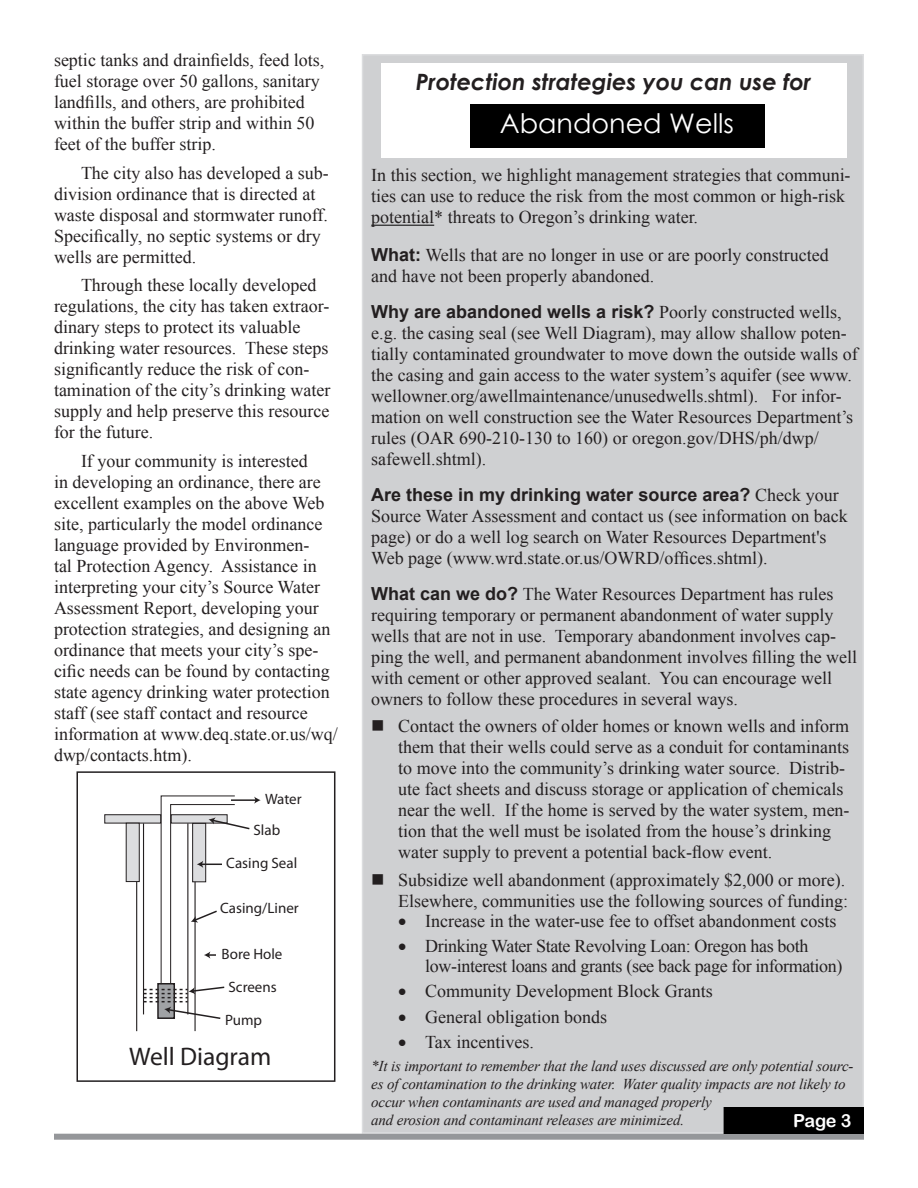
<style>
.page{position:relative;width:918px;height:1188px;background:#fff}
.page>*{position:absolute;margin:0;border:0;box-sizing:border-box;transform-origin:0 0}
.Body{font:27px "Century Gothic";color:#fff}
.t1{font:25.5px "Myriad Pro";color:#231f20}
.Body-2{font:italic 700 22.5px "Century Gothic";color:#231f20}
.Body-3{font:18px/21px "Times New Roman";color:#231f20}
.Body_no_Indent{font:18px/21px "Times New Roman";color:#231f20}
.Body-4{font:18px/19.5px "Times New Roman";letter-spacing:-.02em;color:#231f20}
.Vol__Info_Reverse{font:18px "Arial Rounded MT Bold";color:#fff}
.Body-5{font:italic 15px/18px "Times New Roman";letter-spacing:-.01em;color:#231f20}
.t2{font:15px/30.8px "Myriad Pro";color:#231f20}
.s1{font-family:"Arial";font-weight:700}
</style>
<div class="page">
<div style="left:362px;top:54px;width:502px;height:1080px;background:#cfd0d2;border:2px solid #dcdddf"></div>
<div style="left:381px;top:63px;width:466px;height:95px;background:#fff"></div>
<div style="left:54px;top:1134px;width:810px;height:6px;background:#95979a"></div>
<div style="left:724px;top:1108px;width:139px;height:25px;background:#000"></div>
<div style="left:724px;top:1107px;width:140px;height:27px;border:2px solid #000"></div>
<hr style="left:371px;top:225px;width:63px;height:1px;background:#000">
<div style="left:470px;top:105px;width:294px;height:43px;background:#000"></div>
<div style="left:104px;top:814px;width:57px;height:9px;background:#dcdddf;border:1px solid #231f20"></div>
<div style="left:126px;top:823px;width:14px;height:59px;background:#dcdddf;border:1px solid #231f20"></div>
<hr style="left:143px;top:823px;width:1px;height:191px;background:#231f20">
<hr style="left:136px;top:882px;width:1px;height:149px;background:#231f20">
<hr style="left:194px;top:882px;width:2px;height:149px;background:#231f20">
<svg style="left:144px;top:795px;width:117px;height:225px"></svg>
<div style="left:76px;top:771px;width:259px;height:311px;border:2px solid #231f20"></div>
<p class="Body-3" style="left:54px;top:50px;width:272px">septic tanks and drainfields, feed lots, fuel storage over 50 gallons, sanitary landfills, and others, are prohibited within the buffer strip and within 50 feet of the buffer strip.</p>
<p class="Body-3" style="left:54px;top:162px;width:276px;text-indent:27px">The city also has developed a sub&shy;division ordinance that is directed at waste disposal and stormwater runoff.<br>Specifically, no septic systems or dry wells are permitted.</p>
<p class="Body-3" style="left:54px;top:275px;width:278px;text-indent:27px">Through these locally developed regulations, the city has taken extraor&shy;dinary steps to protect its valuable drinking water resources. These steps significantly reduce the risk of con&shy;tamination of the city’s drinking water supply and help preserve this resource for the future.</p>
<p class="Body-3" style="left:54px;top:450px;width:285px;text-indent:27px">If your community is interested<br>in developing an ordinance, there are excellent examples on the above Web site, particularly the model ordinance language provided by Environmen-<br>tal Protection Agency. Assistance in interpreting your city’s Source Water Assessment Report, developing your protection strategies, and designing an ordinance that meets your city’s spe&shy;cific needs can be found by contacting state agency drinking water protection staff (see staff contact and resource information at www.deq.state.or.us/wq/ dwp/contacts.htm).</p>
<p class="t2" style="left:254px;top:784px;width:50px;text-indent:11px">Water<br>Slab</p>
<p class="t2" style="left:226px;top:847px;width:72px">Casing Seal</p>
<p class="t2" style="left:220px;top:892px;width:80px">Casing/Liner</p>
<p class="t2" style="left:222px;top:939px;width:62px">Bore Hole</p>
<p class="t2" style="left:228px;top:972px;width:50px">Screens</p>
<p class="t2" style="left:225px;top:1005px;width:39px">Pump</p>
<p class="t1" style="left:129px;top:1041px;width:144px">Well Diagram</p>
<p class="Body-2" style="left:416px;top:65px;width:397px">Protection strategies you can use for</p>
<p class="Body" style="left:500px;top:104px;width:236px">Abandoned Wells</p>
<p class="Body_no_Indent" style="left:371px;top:164px;width:481px">In this section, we highlight management strategies that communi&shy;ties can use to reduce the risk from the most common or high-risk potential* threats to Oregon’s drinking water.</p>
<p class="Body-3" style="left:371px;top:244px;width:459px"><span class="s1">What:</span> Wells that are no longer in use or are poorly constructed and have not been properly abandoned.</p>
<p class="Body-3" style="left:371px;top:301px;width:488px"><span class="s1">Why are abandoned wells a risk?</span> Poorly constructed wells, e.g. the casing seal (see Well Diagram), may allow shallow poten&shy;tially contaminated groundwater to move down the outside walls of the casing and gain access to the water system’s aquifer (see www. wellowner.org/awellmaintenance/unusedwells.shtml). For infor&shy;mation on well construction see the Water Resources Department’s rules (OAR 690-210-130 to 160) or oregon.gov/DHS/ph/dwp/ safewell.shtml).</p>
<p class="Body-3" style="left:371px;top:484px;width:478px"><span class="s1">Are these in my drinking water source area?</span> Check your Source Water Assessment and contact us (see information on back page) or do a well log search on Water Resources Department's Web page (www.wrd.state.or.us/OWRD/offices.shtml).</p>
<p class="Body-3" style="left:371px;top:583px;width:487px"><span class="s1">What can we do?</span> The Water Resources Department has rules requiring temporary or permanent abandonment of water supply wells that are not in use. Temporary abandonment involves cap&shy;ping the well, and permanent abandonment involves filling the well with cement or other approved sealant. You can encourage well owners to follow these procedures in several ways.</p>
<p class="Body-3" style="left:398px;top:715px;width:453px;text-indent:-27px">■ Contact the owners of older homes or known wells and inform them that their wells could serve as a conduit for contaminants to move into the community’s drinking water source. Distrib&shy;ute fact sheets and discuss storage or application of chemicals near the well. If the home is served by the water system, men&shy;tion that the well must be isolated from the house’s drinking water supply to prevent a potential back-flow event.</p>
<p class="Body-3" style="left:371px;top:869px;width:478px;text-align:right">■ Subsidize well abandonment (approximately $2,000 or more).<br>Elsewhere, communities use the following sources of funding:</p>
<p class="Body-3" style="left:398px;top:910px;width:440px">• Increase in the water-use fee to offset abandonment costs</p>
<p class="Body-4" style="left:425px;top:936px;width:419px;text-indent:-27px">• Drinking Water State Revolving Loan: Oregon has both low-interest loans and grants (see back page for information)</p>
<p class="Body-3" style="left:398px;top:980px;width:316px">• Community Development Block Grants</p>
<p class="Body-3" style="left:398px;top:1006px;width:210px">• General obligation bonds</p>
<p class="Body-3" style="left:398px;top:1031px;width:137px">• Tax incentives.</p>
<p class="Body-5" style="left:371px;top:1057px;width:484px">*It is important to remember that the land uses discussed are only potential sourc&shy;es of contamination to the drinking water. Water quality impacts are not likely to occur when contaminants are used and managed properly<br>and erosion and contaminant releases are minimized.</p>
<p class="Vol__Info_Reverse" style="left:793px;top:1110px;width:60px">Page 3</p>
</div>
